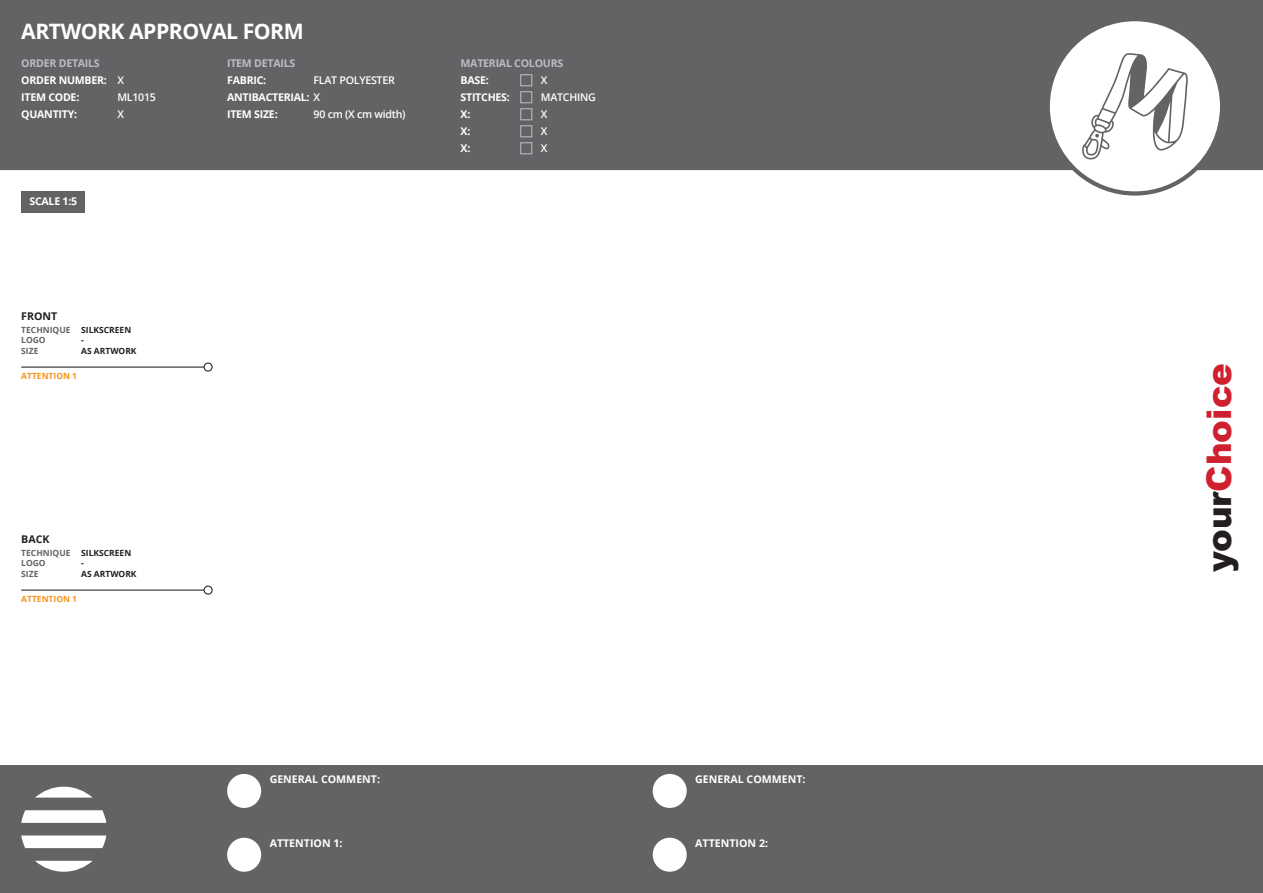
<style>
.page{position:relative;width:1263px;height:893px;background:#fff}
.page>*{position:absolute;margin:0;border:0;box-sizing:border-box;transform-origin:0 0}
.t1{font:900 34.05px "Arial";color:#cf202f}
.t2{font:700 21.3px "Open Sans";letter-spacing:-.025em;color:#fff}
.t3{font:700 10.65px/17px "Open Sans";letter-spacing:-.025em;color:#fff}
.t4{font:700 10.65px "Open Sans";color:#fff}
.t5{font:600 10.65px/17px "Open Sans";letter-spacing:-.025em;color:#fff}
.t6{font:700 10.65px "Open Sans";letter-spacing:-.025em;color:#bcbdc0}
.t7{font:700 10.65px "Open Sans";color:#231f20}
.t8{font:700 8.55px/10.6px "Open Sans";color:#231f20}
.t9{font:700 8.55px/10.6px "Open Sans";color:#636366}
.t10{font:700 8.55px "Open Sans";color:#f7931d}
.s1{font-weight:600}
.s2{color:#231f20}
</style>
<div class="page">
<div style="left:0;top:765px;width:1263px;height:128px;background:#636366"></div>
<svg style="left:35px;top:787px;width:58px;height:11px"></svg>
<svg style="left:35px;top:861px;width:57px;height:11px"></svg>
<svg style="left:21px;top:835px;width:85px;height:13px"></svg>
<svg style="left:21px;top:810px;width:85px;height:13px"></svg>
<div style="left:0;top:0;width:1263px;height:170px;background:#636366"></div>
<svg style="left:1045px;top:17px;width:179px;height:179px"></svg>
<div style="left:21px;top:191px;width:64px;height:22px;background:#636366"></div>
<div style="left:227px;top:774px;width:34px;height:34px;background:#fff;border-radius:50%"></div>
<div style="left:653px;top:774px;width:34px;height:34px;background:#fff;border-radius:50%"></div>
<div style="left:227px;top:838px;width:34px;height:34px;background:#fff;border-radius:50%"></div>
<div style="left:653px;top:838px;width:34px;height:34px;background:#fff;border-radius:50%"></div>
<svg style="left:520px;top:74px;width:12px;height:80px"></svg>
<hr style="left:21px;top:367px;width:187px;height:1px;background:#231f20">
<svg style="left:204px;top:363px;width:9px;height:9px"></svg>
<hr style="left:21px;top:590px;width:187px;height:1px;background:#231f20">
<svg style="left:204px;top:586px;width:9px;height:9px"></svg>
<h2 class="t2" style="left:21px;top:17px;width:284px">ARTWORK APPROVAL FORM</h2>
<p class="t6" style="left:21px;top:56px;width:80px">ORDER DETAILS</p>
<p class="t3" style="left:21px;top:71px;width:87px">ORDER NUMBER:<br>ITEM CODE:<br>QUANTITY:</p>
<p class="t5" style="left:117px;top:72px;width:40px">X<br>ML1015<br>X</p>
<p class="t3" style="left:29px;top:192px;width:49px">SCALE 1:5</p>
<p class="t7" style="left:21px;top:309px;width:38px">FRONT</p>
<p class="t9" style="left:21px;top:324px;width:51px">TECHNIQUE<br>LOGO<br>SIZE</p>
<p class="t8" style="left:81px;top:324px;width:57px">SILKSCREEN<br>-<br>AS ARTWORK</p>
<p class="t10" style="left:21px;top:369px;width:57px">ATTENTION 1</p>
<p class="t6" style="left:227px;top:56px;width:70px">ITEM DETAILS</p>
<p class="t3" style="left:227px;top:71px;width:95px">FABRIC:<br>ANTIBACTERIAL: <span class="s1">X<br></span>ITEM SIZE:</p>
<p class="t5" style="left:314px;top:72px;width:83px">FLAT POLYESTER</p>
<p class="t5" style="left:314px;top:106px;width:94px">90 cm (X cm width)</p>
<p class="t6" style="left:460px;top:56px;width:104px">MATERIAL COLOURS</p>
<p class="t3" style="left:460px;top:71px;width:51px">BASE:<br>STITCHES:<br>X:<br>X:<br>X:</p>
<p class="t5" style="left:541px;top:72px;width:56px">X<br>MATCHING<br>X<br>X<br>X</p>
<p class="t7" style="left:21px;top:532px;width:30px">BACK</p>
<p class="t9" style="left:21px;top:547px;width:51px">TECHNIQUE<br>LOGO<br>SIZE</p>
<p class="t8" style="left:81px;top:547px;width:57px">SILKSCREEN<br>-<br>AS ARTWORK</p>
<p class="t10" style="left:21px;top:592px;width:57px">ATTENTION 1</p>
<p class="t4" style="left:270px;top:772px;width:112px">GENERAL COMMENT:</p>
<p class="t4" style="left:695px;top:772px;width:112px">GENERAL COMMENT:</p>
<p class="t4" style="left:270px;top:835px;width:74px">ATTENTION 1:</p>
<p class="t4" style="left:695px;top:835px;width:74px">ATTENTION 2:</p>
<h1 class="t1" style="left:1194px;top:572px;width:211px;rotate:-90deg"><span class="s2">your</span>Choice</h1>
</div>
